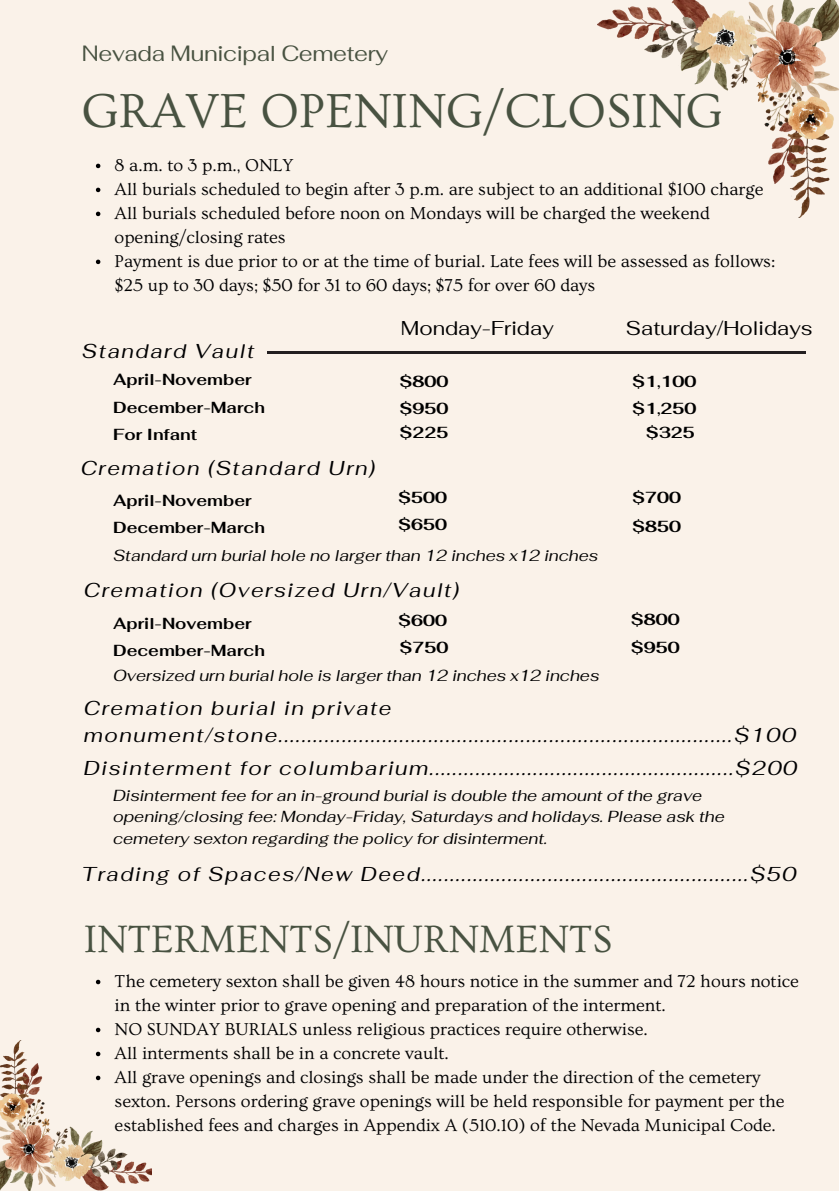
<style>
.page{position:relative;width:839px;height:1191px;background:#fff}
.page>*{position:absolute;margin:0;border:0;box-sizing:border-box;transform-origin:0 0}
.t1{font:50px "Ovo";color:#485241}
.t2{font:40px "Ovo";color:#485241}
.t3{font:22px "Fahkwang";letter-spacing:-.015em;color:#485241}
.t4{font:italic 20px/27px "Fahkwang";letter-spacing:.08em;color:#000001}
.t5{font:20px "Fahkwang";color:#000}
.t6{font:18px/24px "Ovo";color:#000001}
.t7{font:italic 16px/21.4px "Fahkwang";color:#000}
.t8{font:700 16px "Fahkwang";color:#000}
</style>
<div class="page">
<div style="left:0;top:0;width:838px;height:1190px;background:#faf2e9"></div>
<hr style="left:267px;top:351px;width:538px;height:3px;background:#231f20">
<img style="left:0;top:1040px;width:151px;height:151px">
<svg style="left:96px;top:164px;width:4px;height:4px"></svg>
<svg style="left:96px;top:188px;width:4px;height:4px"></svg>
<svg style="left:96px;top:212px;width:4px;height:4px"></svg>
<svg style="left:96px;top:260px;width:4px;height:4px"></svg>
<svg style="left:96px;top:980px;width:4px;height:4px"></svg>
<svg style="left:96px;top:1028px;width:4px;height:4px"></svg>
<svg style="left:96px;top:1052px;width:4px;height:4px"></svg>
<svg style="left:96px;top:1076px;width:4px;height:4px"></svg>
<img style="left:597px;top:0;width:241px;height:217px">
<h1 class="t3" style="left:82px;top:39px;width:307px">Nevada Municipal Cemetery</h1>
<h3 class="t1" style="left:82px;top:84px;width:642px">GRAVE OPENING/CLOSING</h3>
<p class="t6" style="left:115px;top:154px;width:180px">8 a.m. to 3 p.m., ONLY</p>
<p class="t6" style="left:115px;top:178px;width:650px">All burials scheduled to begin after 3 p.m. are subject to an additional $100 charge</p>
<p class="t6" style="left:115px;top:202px;width:596px">All burials scheduled before noon on Mondays will be charged the weekend opening/closing rates</p>
<p class="t6" style="left:115px;top:250px;width:662px">Payment is due prior to or at the time of burial. Late fees will be assessed as follows: $25 up to 30 days; $50 for 31 to 60 days; $75 for over 60 days</p>
<h3 class="t5" style="left:401px;top:315px;width:154px">Monday-Friday</h3>
<h3 class="t5" style="left:625px;top:315px;width:188px">Saturday/Holidays</h3>
<h3 class="t8" style="left:113px;top:369px;width:140px">April-November</h3>
<p class="t8" style="left:399px;top:370px;width:50px">$800</p>
<h5 class="t8" style="left:632px;top:371px;width:66px">$1,100</h5>
<h5 class="t8" style="left:113px;top:397px;width:153px">December-March</h5>
<h5 class="t8" style="left:399px;top:398px;width:50px">$950</h5>
<h5 class="t8" style="left:632px;top:398px;width:66px">$1,250</h5>
<h5 class="t8" style="left:113px;top:424px;width:86px">For Infant</h5>
<h5 class="t8" style="left:399px;top:422px;width:50px">$225</h5>
<h5 class="t8" style="left:646px;top:422px;width:50px">$325</h5>
<h5 class="t4" style="left:81px;top:454px;width:296px">Cremation (Standard Urn)</h5>
<h5 class="t8" style="left:113px;top:490px;width:140px">April-November</h5>
<h3 class="t8" style="left:113px;top:517px;width:153px">December-March</h3>
<h5 class="t7" style="left:113px;top:544px;width:486px">Standard urn burial hole no larger than 12 inches x12 inches</h5>
<p class="t4" style="left:82px;top:338px;width:174px">Standard Vault</p>
<h5 class="t8" style="left:398px;top:487px;width:50px">$500</h5>
<h5 class="t8" style="left:632px;top:487px;width:50px">$700</h5>
<h5 class="t8" style="left:398px;top:514px;width:50px">$650</h5>
<h5 class="t8" style="left:632px;top:516px;width:50px">$850</h5>
<h5 class="t4" style="left:84px;top:576px;width:377px">Cremation (Oversized Urn/Vault)</h5>
<p class="t8" style="left:113px;top:613px;width:140px">April-November</p>
<h3 class="t8" style="left:113px;top:640px;width:153px">December-March</h3>
<h5 class="t7" style="left:113px;top:665px;width:488px">Oversized urn burial hole is larger than 12 inches x12 inches</h5>
<h5 class="t8" style="left:398px;top:610px;width:50px">$600</h5>
<h5 class="t8" style="left:630px;top:609px;width:50px">$800</h5>
<h5 class="t8" style="left:399px;top:637px;width:50px">$750</h5>
<h5 class="t8" style="left:630px;top:637px;width:50px">$950</h5>
<h5 class="t4" style="left:84px;top:694px;width:713px">Cremation burial in private monument/stone...............................................................................$100</h5>
<p class="t4" style="left:84px;top:754px;width:714px">Disinterment for columbarium.....................................................$200</p>
<h3 class="t7" style="left:113px;top:784px;width:613px">Disinterment fee for an in-ground burial is double the amount of the grave opening/closing fee: Monday-Friday, Saturdays and holidays. Please ask the cemetery sexton regarding the policy for disinterment.</h3>
<h3 class="t4" style="left:82px;top:861px;width:716px">Trading of Spaces/New Deed.........................................................$50</h3>
<p class="t2" style="left:84px;top:917px;width:530px">INTERMENTS/INURNMENTS</p>
<p class="t6" style="left:115px;top:970px;width:685px">The cemetery sexton shall be given 48 hours notice in the summer and 72 hours notice in the winter prior to grave opening and preparation of the interment.</p>
<h3 class="t6" style="left:115px;top:1018px;width:534px">NO SUNDAY BURIALS unless religious practices require otherwise.</h3>
<h2 class="t6" style="left:115px;top:1042px;width:336px">All interments shall be in a concrete vault.</h2>
<p class="t6" style="left:115px;top:1066px;width:671px">All grave openings and closings shall be made under the direction of the cemetery sexton. Persons ordering grave openings will be held responsible for payment per the established fees and charges in Appendix A (510.10) of the Nevada Municipal Code.</p>
</div>
